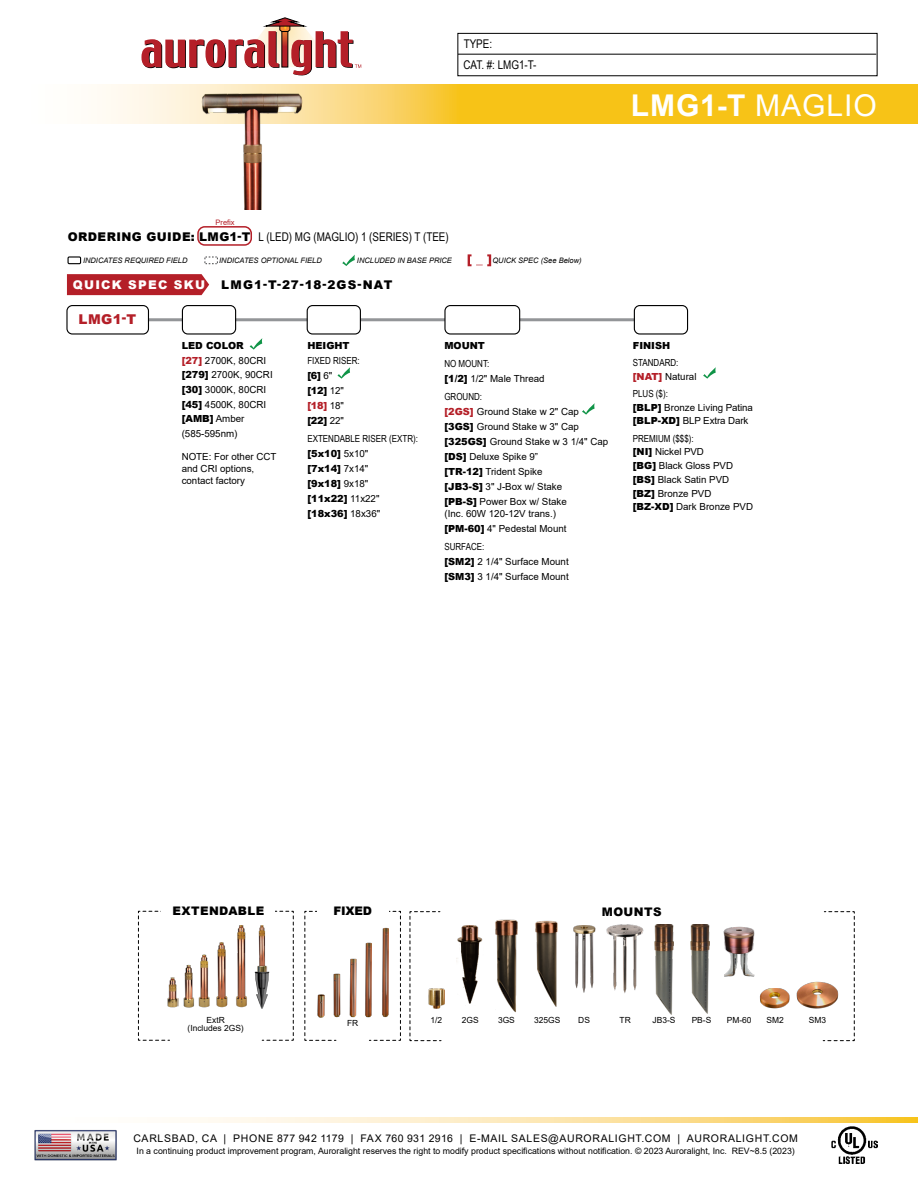
<style>
.page{position:relative;width:918px;height:1188px;background:#fff}
.page>*{position:absolute;margin:0;border:0;box-sizing:border-box;transform-origin:0 0}
.t1{font:700 30px "Arial";color:#fff}
.t2{font:900 13.5px "Arial";color:#b41f28}
.t3{font:12px "Arial Narrow";color:#000}
.t4{font:900 12px "Arial";letter-spacing:.095em;color:#000}
.t5{font:900 12px "Arial";letter-spacing:.11em;color:#fff}
.t6{font:900 11.85px "Arial";letter-spacing:.035em;color:#000}
.t7{font:10.5px "Arial";letter-spacing:.065em;color:#000}
.t8{font:9.75px/15px "Arial";color:#000}
.t9{font:900 9.75px/15px "Arial";color:#000}
.t10{font:9.75px "Arial Narrow";color:#000}
.t11{font:8.7px "Arial";color:#000}
.t12{font:8.4px/8.4px "Arial";color:#000;text-align:center}
.t13{font:italic 7.5px "Arial";color:#000}
.t14{font:7.5px "Arial";color:#b41f28}
.s1{font-weight:400}
.s2{font-family:"Arial";font-weight:900}
.s3{font-weight:900}
.s4{font-weight:900;color:#b41f28}
.s5{color:#b41f28}
</style>
<div class="page">
<div style="left:457px;top:33px;width:421px;height:43px;border:1px solid #000"></div>
<hr style="left:458px;top:54px;width:418px;height:1px;background:#000">
<img style="left:832px;top:1127px;width:46px;height:37px">
<svg style="left:97px;top:84px;width:821px;height:39px;background:#f8ce4b"></svg>
<svg style="left:180px;top:1117px;width:738px;height:6px;background:#fce3a5"></svg>
<svg style="left:141px;top:18px;width:220px;height:58px"></svg>
<img style="left:34px;top:1130px;width:83px;height:31px">
<img style="left:202px;top:94px;width:100px;height:115px">
<div style="left:197px;top:226px;width:55px;height:20px;border:2px solid #b41f28;border-radius:7px"></div>
<hr style="left:79px;top:318px;width:555px;height:3px;background:#939598">
<div style="left:67px;top:306px;width:81px;height:28px;background:#fff;border-radius:5px"></div>
<div style="left:66px;top:305px;width:83px;height:30px;border:1px solid #000;border-radius:5px"></div>
<div style="left:182px;top:306px;width:54px;height:28px;background:#fff;border-radius:5px"></div>
<div style="left:182px;top:305px;width:54px;height:30px;border:1px solid #000;border-radius:5px"></div>
<div style="left:445px;top:306px;width:75px;height:28px;background:#fff;border-radius:5px"></div>
<div style="left:444px;top:305px;width:76px;height:30px;border:1px solid #000;border-radius:5px"></div>
<div style="left:634px;top:305px;width:54px;height:30px;border:1px solid #000;border-radius:5px"></div>
<svg style="left:67px;top:274px;width:142px;height:21px;background:#b6262e"></svg>
<div style="left:68px;top:256px;width:13px;height:8px;border:1px solid #000"></div>
<svg style="left:204px;top:256px;width:14px;height:9px"></svg>
<svg style="left:337px;top:367px;width:13px;height:12px"></svg>
<svg style="left:250px;top:338px;width:12px;height:12px"></svg>
<svg style="left:582px;top:403px;width:13px;height:12px"></svg>
<svg style="left:703px;top:367px;width:13px;height:12px"></svg>
<div style="left:307px;top:306px;width:53px;height:28px;background:#fff;border-radius:5px"></div>
<div style="left:307px;top:305px;width:54px;height:30px;border:1px solid #000;border-radius:5px"></div>
<svg style="left:138px;top:911px;width:32px;height:130px"></svg>
<svg style="left:304px;top:911px;width:33px;height:130px"></svg>
<svg style="left:261px;top:911px;width:33px;height:130px"></svg>
<svg style="left:369px;top:911px;width:32px;height:130px"></svg>
<div style="left:162px;top:897px;width:113px;height:28px;background:#fff"></div>
<div style="left:317px;top:897px;width:72px;height:28px;background:#fff"></div>
<img style="left:318px;top:936px;width:7px;height:81px">
<img style="left:334px;top:936px;width:7px;height:81px">
<img style="left:350px;top:958px;width:7px;height:60px">
<img style="left:365px;top:942px;width:7px;height:76px">
<img style="left:382px;top:928px;width:7px;height:90px">
<img style="left:258px;top:925px;width:11px;height:40px">
<img style="left:255px;top:965px;width:14px;height:44px">
<img style="left:167px;top:925px;width:27px;height:82px">
<img style="left:198px;top:942px;width:30px;height:65px">
<img style="left:236px;top:925px;width:11px;height:82px">
<svg style="left:409px;top:911px;width:33px;height:130px"></svg>
<svg style="left:822px;top:911px;width:33px;height:130px"></svg>
<img style="left:607px;top:924px;width:37px;height:69px">
<img style="left:723px;top:926px;width:31px;height:51px">
<img style="left:759px;top:988px;width:31px;height:21px">
<img style="left:797px;top:982px;width:41px;height:27px">
<img style="left:573px;top:925px;width:22px;height:67px">
<img style="left:456px;top:925px;width:27px;height:79px">
<img style="left:495px;top:919px;width:23px;height:94px">
<img style="left:535px;top:920px;width:23px;height:87px">
<img style="left:428px;top:989px;width:17px;height:19px">
<img style="left:654px;top:924px;width:19px;height:90px">
<img style="left:690px;top:924px;width:19px;height:90px">
<svg style="left:468px;top:254px;width:23px;height:12px"></svg>
<svg style="left:342px;top:255px;width:13px;height:11px"></svg>
<p class="t3" style="left:464px;top:35px;width:30px">TYPE:</p>
<p class="t3" style="left:464px;top:56px;width:75px">CAT. #: LMG1-T-</p>
<h1 class="t1" style="left:631px;top:84px;width:248px">LMG1-T <span class="s1">MAGLIO</span></h1>
<p class="t14" style="left:216px;top:217px;width:21px">Prefix</p>
<p class="t3" style="left:68px;top:228px;width:383px"><span class="s2">ORDERING GUIDE: LMG1-T</span> L (LED) MG (MAGLIO) 1 (SERIES) T (TEE)</p>
<p class="t13" style="left:83px;top:256px;width:106px">INDICATES REQUIRED FIELD</p>
<p class="t13" style="left:219px;top:256px;width:104px">INDICATES OPTIONAL FIELD</p>
<p class="t13" style="left:357px;top:256px;width:97px">INCLUDED IN BASE PRICE</p>
<p class="t13" style="left:492px;top:256px;width:91px">QUICK SPEC (See Below)</p>
<p class="t5" style="left:73px;top:276px;width:134px">QUICK SPEC SKU</p>
<p class="t4" style="left:221px;top:276px;width:173px">LMG1-T-27-18-2GS-NAT</p>
<h2 class="t2" style="left:79px;top:309px;width:59px">LMG1-T</h2>
<p class="t8" style="left:182px;top:338px;width:93px"><span class="s3">LED COLOR<br></span><span class="s4">[27]</span> 2700K, 80CRI <span class="s3">[279]</span> 2700K, 90CRI <span class="s3">[30]</span> 3000K, 80CRI <span class="s3">[45]</span> 4500K, 80CRI</p>
<p class="t8" style="left:182px;top:411px;width:64px"><span class="s3">[AMB]</span> Amber (585-595nm)</p>
<p class="t8" style="left:182px;top:451px;width:96px;line-height:11.7px">NOTE: For other CCT and CRI options, contact factory</p>
<p class="t9" style="left:307px;top:338px;width:44px">HEIGHT</p>
<p class="t10" style="left:307px;top:353px;width:54px">FIXED RISER:</p>
<p class="t9" style="left:307px;top:367px;width:38px">[6] <span class="s1">6" </span>[12] <span class="s1">12" </span><span class="s5">[18]</span> <span class="s1">18" </span>[22] <span class="s1">22"</span></p>
<p class="t10" style="left:307px;top:431px;width:112px">EXTENDABLE RISER (EXTR):</p>
<p class="t9" style="left:307px;top:446px;width:74px">[5x10] <span class="s1">5x10" </span>[7x14] <span class="s1">7x14" </span>[9x18] <span class="s1">9x18" </span>[11x22] <span class="s1">11x22" </span>[18x36] <span class="s1">18x36"</span></p>
<p class="t9" style="left:444px;top:337px;width:42px">MOUNT</p>
<p class="t10" style="left:444px;top:356px;width:46px">NO MOUNT:</p>
<p class="t8" style="left:444px;top:371px;width:102px"><span class="s3">[1/2]</span> 1/2" Male Thread</p>
<p class="t10" style="left:444px;top:390px;width:39px">GROUND:</p>
<p class="t8" style="left:444px;top:404px;width:165px"><span class="s4">[2GS]</span> Ground Stake w 2" Cap <span class="s3">[3GS]</span> Ground Stake w 3" Cap <span class="s3">[325GS]</span> Ground Stake w 3 1/4" Cap <span class="s3">[DS]</span> Deluxe Spike 9”<br><span class="s3">[TR-12]</span> Trident Spike<br><span class="s3">[JB3-S]</span> 3" J-Box w/ Stake<br><span class="s3">[PB-S]</span> Power Box w/ Stake</p>
<p class="t8" style="left:444px;top:506px;width:124px">(Inc. 60W 120-12V trans.) <span class="s3">[PM-60]</span> 4" Pedestal Mount</p>
<p class="t10" style="left:444px;top:539px;width:41px">SURFACE:</p>
<p class="t8" style="left:444px;top:554px;width:126px"><span class="s3">[SM2]</span> 2 1/4" Surface Mount <span class="s3">[SM3]</span> 3 1/4" Surface Mount</p>
<p class="t9" style="left:633px;top:337px;width:39px">FINISH</p>
<p class="t10" style="left:633px;top:355px;width:47px">STANDARD:</p>
<p class="t8" style="left:633px;top:369px;width:65px"><span class="s4">[NAT]</span> Natural</p>
<p class="t10" style="left:633px;top:386px;width:37px">PLUS ($):</p>
<p class="t8" style="left:633px;top:400px;width:122px;line-height:13.8px"><span class="s3">[BLP]</span> Bronze Living Patina <span class="s3">[BLP-XD]</span> BLP Extra Dark</p>
<p class="t10" style="left:633px;top:431px;width:62px">PREMIUM ($$$):</p>
<p class="t8" style="left:633px;top:445px;width:122px;line-height:13.8px"><span class="s3">[NI]</span> Nickel PVD<br><span class="s3">[BG]</span> Black Gloss PVD <span class="s3">[BS]</span> Black Satin PVD <span class="s3">[BZ]</span> Bronze PVD <span class="s3">[BZ-XD]</span> Dark Bronze PVD</p>
<p class="t6" style="left:173px;top:902px;width:93px">EXTENDABLE</p>
<p class="t12" style="left:188px;top:1016px;width:58px">ExtR<br>(Includes 2GS)</p>
<p class="t6" style="left:333px;top:902px;width:40px">FIXED</p>
<p class="t12" style="left:347px;top:1019px;width:13px">FR</p>
<p class="t6" style="left:602px;top:903px;width:61px">MOUNTS</p>
<p class="t12" style="left:431px;top:1016px;width:13px">1/2</p>
<p class="t12" style="left:462px;top:1016px;width:18px">2GS</p>
<p class="t12" style="left:498px;top:1016px;width:18px">3GS</p>
<p class="t12" style="left:534px;top:1016px;width:28px">325GS</p>
<p class="t12" style="left:578px;top:1016px;width:13px">DS</p>
<p class="t12" style="left:620px;top:1016px;width:13px">TR</p>
<p class="t12" style="left:653px;top:1016px;width:24px">JB3-S</p>
<p class="t12" style="left:692px;top:1016px;width:21px">PB-S</p>
<p class="t12" style="left:727px;top:1016px;width:26px">PM-60</p>
<p class="t12" style="left:766px;top:1016px;width:19px">SM2</p>
<p class="t12" style="left:809px;top:1016px;width:19px">SM3</p>
<p class="t7" style="left:133px;top:1131px;width:666px">CARLSBAD, CA | PHONE 877 942 1179 | FAX 760 931 2916 | E-MAIL SALES@AURORALIGHT.COM | AURORALIGHT.COM</p>
<p class="t11" style="left:137px;top:1145px;width:660px">In a continuing product improvement program, Auroralight reserves the right to modify product specifications without notification. © 2023 Auroralight, Inc. REV~8.5 (2023)</p>
</div>
